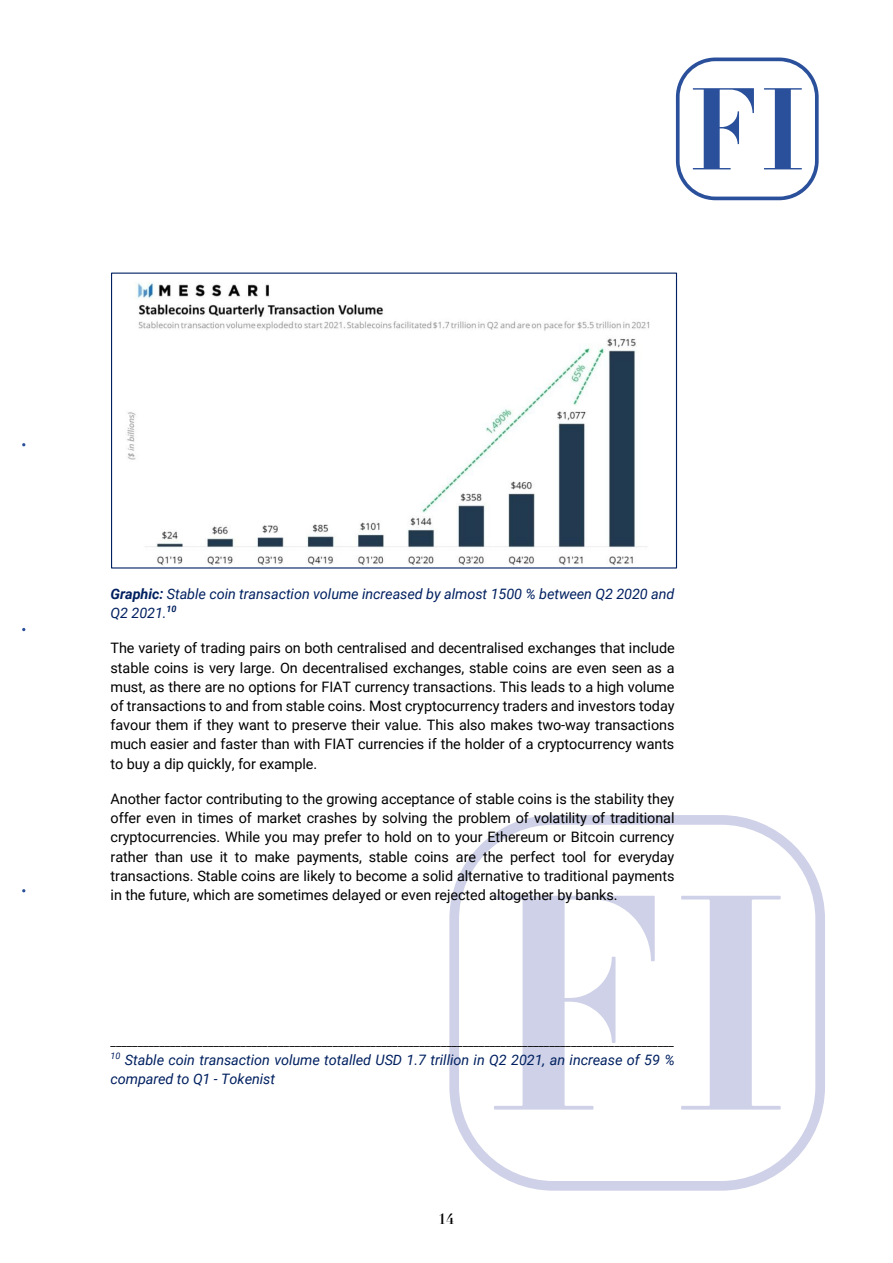
<style>
.page{position:relative;width:893px;height:1263px;background:#fff}
.page>*{position:absolute;margin:0;border:0;box-sizing:border-box;transform-origin:0 0}
.t1{font:14.4px/19.2px "Roboto";letter-spacing:-.005em;color:#000;text-align:justify}
.t2{font:italic 14.4px/19px "Roboto";letter-spacing:-.005em;color:#002060}
.t3{font:700 14.4px "Didot";color:#000}
.t4{font:11.85px "Roboto";color:#000}
.s1{font-weight:700}
</style>
<div class="page">
<svg style="left:675px;top:58px;width:143px;height:142px"></svg>
<svg style="left:449px;top:815px;width:376px;height:376px"></svg>
<svg style="left:494px;top:896px;width:160px;height:214px"></svg>
<svg style="left:681px;top:896px;width:99px;height:214px"></svg>
<img style="left:127px;top:282px;width:523px;height:283px">
<div style="left:111px;top:273px;width:566px;height:295px;border:1px solid #002060"></div>
<p class="t2" style="left:111px;top:584px;width:565px"><span class="s1">Graphic:</span> Stable coin transaction volume increased by almost 1500 % between Q2 2020 and<br>Q2 2021.<sup>10</sup></p>
<p class="t1" style="left:111px;top:639px;width:565px">The variety of trading pairs on both centralised and decentralised exchanges that include stable coins is very large. On decentralised exchanges, stable coins are even seen as a must, as there are no options for FIAT currency transactions. This leads to a high volume of transactions to and from stable coins. Most cryptocurrency traders and investors today favour them if they want to preserve their value. This also makes two-way transactions much easier and faster than with FIAT currencies if the holder of a cryptocurrency wants to buy a dip quickly, for example.</p>
<p class="t1" style="left:111px;top:789px;width:565px">Another factor contributing to the growing acceptance of stable coins is the stability they offer even in times of market crashes by solving the problem of volatility of traditional cryptocurrencies. While you may prefer to hold on to your Ethereum or Bitcoin currency rather than use it to make payments, stable coins are the perfect tool for everyday transactions. Stable coins are likely to become a solid alternative to traditional payments in the future, which are sometimes delayed or even rejected altogether by banks.</p>
<p class="t4" style="left:111px;top:1035px;width:564px">________________________________________________________________________________________________________</p>
<p class="t2" style="left:111px;top:1050px;width:565px;line-height:19.5px"><sup>10</sup> Stable coin transaction volume totalled USD 1.7 trillion in Q2 2021, an increase of 59 % compared to Q1 - Tokenist</p>
<p class="t3" style="left:438px;top:1210px;width:17px">14</p>
</div>
